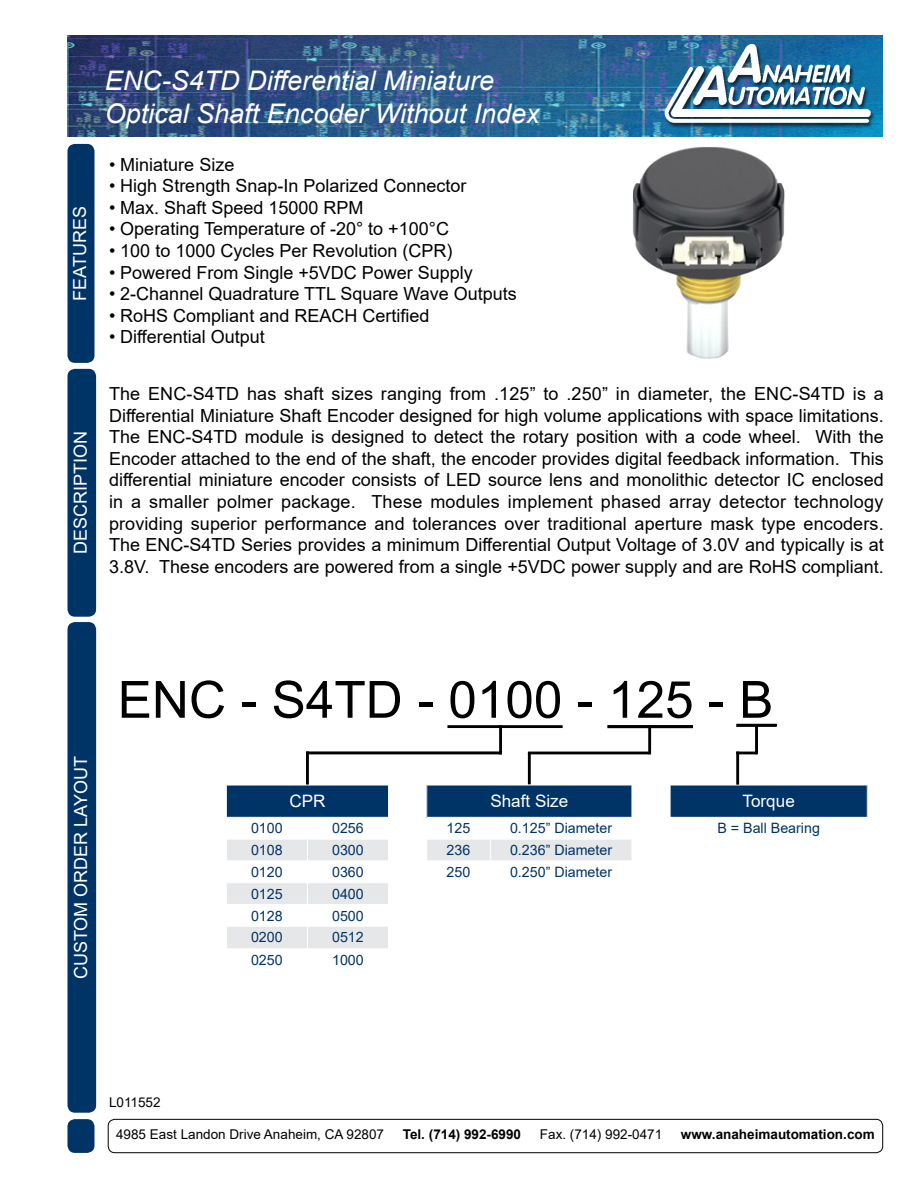
<style>
.page{position:relative;width:918px;height:1188px;background:#fff}
.page>*{position:absolute;margin:0;border:0;box-sizing:border-box;transform-origin:0 0}
.t1{font:51.3px "Arial";color:#000}
.t2{font:italic 27px/32.4px "Arial";color:#fff}
.t3{font:18px/21.6px "Arial";color:#000;text-align:justify}
.t4{font:18px "Arial";color:#fff}
.t5{font:17.1px "Arial";color:#fff}
.t6{font:14.25px "Arial";color:#036}
.t7{font:13.5px "Arial";color:#000}
.t8{font:700 13.5px "Arial";color:#000}
</style>
<div class="page">
<img style="left:68px;top:35px;width:815px;height:101px">
<div style="left:68px;top:623px;width:27px;height:489px;background:#036;border-radius:7px"></div>
<div style="left:68px;top:622px;width:28px;height:491px;border:2px solid #036;border-radius:7px"></div>
<div style="left:68px;top:145px;width:26px;height:217px;background:#036;border-radius:7px"></div>
<div style="left:68px;top:144px;width:26px;height:219px;border:2px solid #036;border-radius:7px"></div>
<div style="left:68px;top:1120px;width:26px;height:32px;background:#036;border-radius:7px"></div>
<div style="left:68px;top:1119px;width:26px;height:34px;border:2px solid #036;border-radius:7px"></div>
<div style="left:108px;top:1119px;width:775px;height:34px;border:1px solid #000;border-radius:7px"></div>
<div style="left:68px;top:370px;width:27px;height:246px;background:#036;border-radius:7px"></div>
<div style="left:68px;top:369px;width:28px;height:248px;border:2px solid #036;border-radius:7px"></div>
<div style="left:447px;top:725px;width:116px;height:3px;border:1px solid #000"></div>
<div style="left:607px;top:725px;width:86px;height:3px;border:1px solid #000"></div>
<div style="left:736px;top:724px;width:41px;height:3px;border:1px solid #000"></div>
<div style="left:755px;top:725px;width:3px;height:29px;border:1px solid #000"></div>
<div style="left:499px;top:725px;width:3px;height:29px;border:1px solid #000"></div>
<svg style="left:309px;top:726px;width:194px;height:29px"></svg>
<div style="left:306px;top:751px;width:3px;height:44px;border:1px solid #000"></div>
<div style="left:648px;top:726px;width:3px;height:28px;border:1px solid #000"></div>
<div style="left:528px;top:752px;width:122px;height:2px;border:1px solid #000"></div>
<div style="left:528px;top:753px;width:3px;height:32px;border:1px solid #000"></div>
<div style="left:670px;top:785px;width:197px;height:32px;background:#036"></div>
<hr style="left:670px;top:785px;width:197px;height:1px;background:#fff">
<hr style="left:670px;top:785px;width:1px;height:32px;background:#fff">
<div style="left:736px;top:752px;width:3px;height:33px;border:1px solid #000"></div>
<svg style="left:737px;top:726px;width:20px;height:26px"></svg>
<div style="left:736px;top:752px;width:21px;height:2px;border:1px solid #000"></div>
<div style="left:427px;top:785px;width:205px;height:32px;background:#036"></div>
<hr style="left:427px;top:785px;width:63px;height:1px;background:#fff">
<hr style="left:490px;top:785px;width:142px;height:1px;background:#fff">
<svg style="left:426px;top:817px;width:206px;height:43px"></svg>
<img style="left:633px;top:147px;width:152px;height:212px">
<div style="left:226px;top:785px;width:163px;height:32px;background:#036"></div>
<hr style="left:226px;top:785px;width:81px;height:1px;background:#fff">
<hr style="left:226px;top:785px;width:1px;height:32px;background:#fff">
<hr style="left:307px;top:785px;width:82px;height:1px;background:#fff">
<hr style="left:388px;top:785px;width:1px;height:32px;background:#fff">
<svg style="left:226px;top:817px;width:163px;height:131px"></svg>
<p class="t4" style="left:67px;top:301px;width:96px;rotate:-90deg">FEATURES</p>
<p class="t4" style="left:68px;top:554px;width:125px;rotate:-90deg">DESCRIPTION</p>
<h2 class="t2" style="left:105px;top:65px;width:436px">ENC-S4TD Differential Miniature<br>Optical Shaft Encoder Without Index</h2>
<p class="t3" style="left:109px;top:153px;width:127px">• Miniature Size</p>
<p class="t3" style="left:109px;top:175px;width:359px">• High Strength Snap-In Polarized Connector</p>
<p class="t3" style="left:109px;top:197px;width:256px">• Max. Shaft Speed 15000 RPM</p>
<p class="t3" style="left:109px;top:218px;width:342px">• Operating Temperature of -20° to +100°C</p>
<p class="t3" style="left:109px;top:240px;width:345px">• 100 to 1000 Cycles Per Revolution (CPR)</p>
<p class="t3" style="left:109px;top:261px;width:365px">• Powered From Single +5VDC Power Supply</p>
<p class="t3" style="left:109px;top:283px;width:409px">• 2-Channel Quadrature TTL Square Wave Outputs</p>
<p class="t3" style="left:109px;top:305px;width:322px">• RoHS Compliant and REACH Certified</p>
<p class="t3" style="left:109px;top:326px;width:157px">• Differential Output</p>
<p class="t3" style="left:109px;top:383px;width:776px">The ENC-S4TD has shaft sizes ranging from .125” to .250” in diameter, the ENC-S4TD is a Differential Miniature Shaft Encoder designed for high volume applications with space limitations.<br>The ENC-S4TD module is designed to detect the rotary position with a code wheel. With the Encoder attached to the end of the shaft, the encoder provides digital feedback information. This differential miniature encoder consists of LED source lens and monolithic detector IC enclosed in a smaller polmer package. These modules implement phased array detector technology providing superior performance and tolerances over traditional aperture mask type encoders.<br>The ENC-S4TD Series provides a minimum Differential Output Voltage of 3.0V and typically is at 3.8V. These encoders are powered from a single +5VDC power supply and are RoHS compliant.</p>
<p class="t4" style="left:68px;top:979px;width:225px;rotate:-90deg">CUSTOM ORDER LAYOUT</p>
<h1 class="t1" style="left:118px;top:664px;width:657px">ENC - S4TD - 0100 - 125 - B</h1>
<p class="t5" style="left:289px;top:790px;width:38px">CPR</p>
<p class="t6" style="left:251px;top:819px;width:33px">0100</p>
<p class="t6" style="left:332px;top:819px;width:33px">0256</p>
<p class="t6" style="left:251px;top:840px;width:33px">0108</p>
<p class="t6" style="left:332px;top:840px;width:33px">0300</p>
<p class="t6" style="left:251px;top:862px;width:33px">0120</p>
<p class="t6" style="left:332px;top:862px;width:33px">0360</p>
<p class="t6" style="left:251px;top:884px;width:33px">0125</p>
<p class="t6" style="left:332px;top:884px;width:33px">0400</p>
<p class="t6" style="left:251px;top:906px;width:33px">0128</p>
<p class="t6" style="left:332px;top:906px;width:33px">0500</p>
<p class="t6" style="left:251px;top:927px;width:33px">0200</p>
<p class="t6" style="left:332px;top:927px;width:33px">0512</p>
<p class="t6" style="left:251px;top:950px;width:33px">0250</p>
<p class="t6" style="left:332px;top:950px;width:33px">1000</p>
<p class="t5" style="left:490px;top:790px;width:79px">Shaft Size</p>
<p class="t6" style="left:447px;top:819px;width:25px">125</p>
<p class="t6" style="left:510px;top:819px;width:104px">0.125” Diameter</p>
<p class="t6" style="left:447px;top:840px;width:25px">236</p>
<p class="t6" style="left:510px;top:840px;width:104px">0.236” Diameter</p>
<p class="t6" style="left:447px;top:862px;width:25px">250</p>
<p class="t6" style="left:510px;top:862px;width:104px">0.250” Diameter</p>
<p class="t5" style="left:743px;top:790px;width:54px">Torque</p>
<p class="t6" style="left:717px;top:819px;width:104px">B = Ball Bearing</p>
<p class="t7" style="left:109px;top:1093px;width:53px">L011552</p>
<p class="t7" style="left:116px;top:1125px;width:269px">4985 East Landon Drive Anaheim, CA 92807</p>
<p class="t8" style="left:403px;top:1124px;width:120px">Tel. (714) 992-6990</p>
<p class="t7" style="left:540px;top:1125px;width:124px">Fax. (714) 992-0471</p>
<p class="t8" style="left:681px;top:1124px;width:195px">www.anaheimautomation.com</p>
</div>
